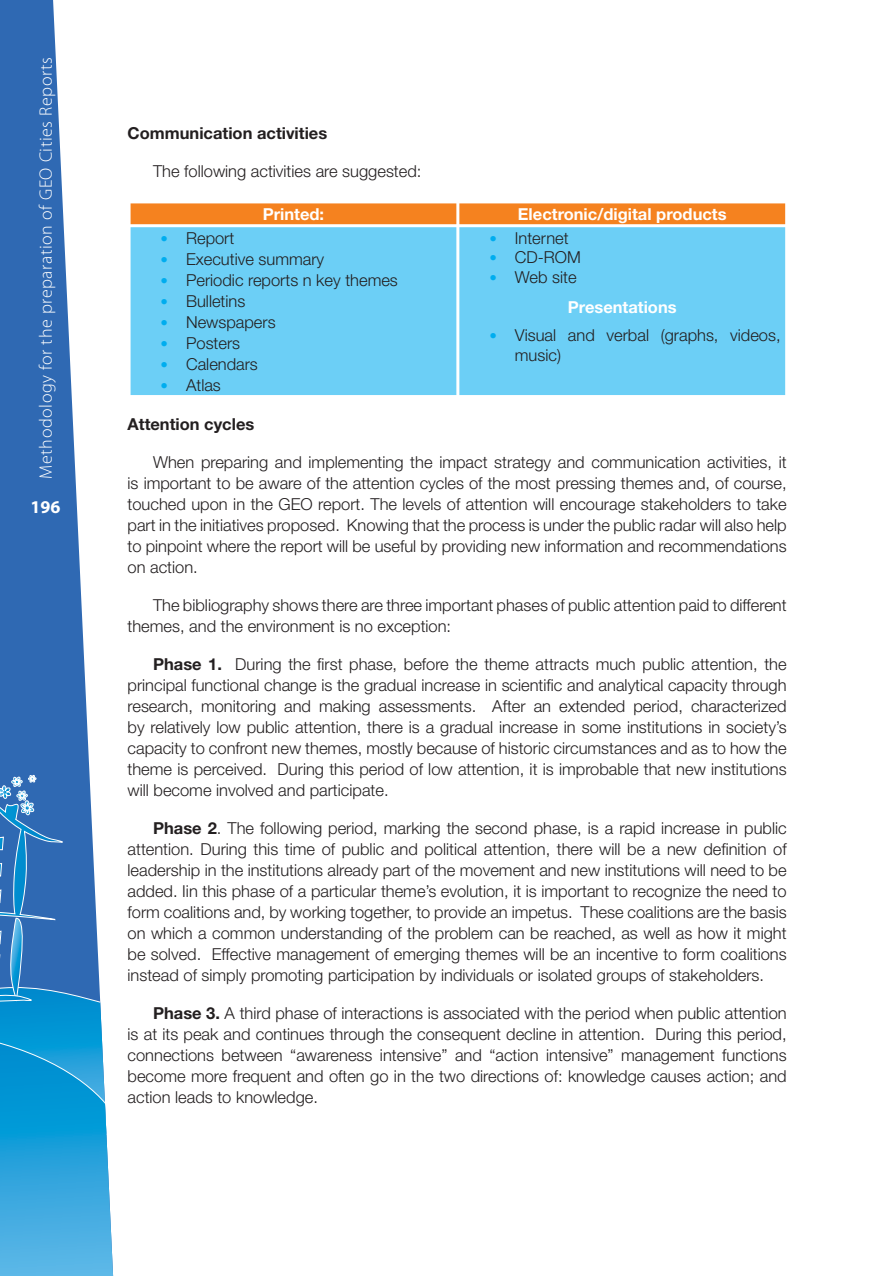
<style>
.page{position:relative;width:893px;height:1276px;background:#fff}
.page>*{position:absolute;margin:0;border:0;box-sizing:border-box;transform-origin:0 0}
.t1{font:300 18px "Myriad Pro";letter-spacing:.03em;color:#fff}
.t2{font:700 18px "Myriad Pro";color:#fff}
.t3{font:300 16.5px/21px "Helvetica Neue LT Std";color:#231f20;text-align:justify}
.t4{font:700 16.5px/29.5px "Helvetica Neue LT Std";color:#fff}
.t5{font:700 16.5px "Helvetica Neue LT Std";color:#231f20}
.s1{font-size:15px;color:#00adef}
.s2{font-weight:300;font-size:15px;color:#00adef}
.s3{font-weight:300;color:#231f20}
.s4{font-weight:700}
</style>
<div class="page">
<svg style="left:0;top:0;width:90px;height:775px;fill:#2f69b3"></svg>
<svg style="left:0;top:775px;width:114px;height:501px;background:#419ad2"></svg>
<div style="left:131px;top:203px;width:654px;height:21px;background:#f5821f"></div>
<div style="left:131px;top:227px;width:654px;height:168px;background:#6ccff6"></div>
<hr style="left:456px;top:203px;width:3px;height:21px;background:#fff">
<hr style="left:456px;top:227px;width:3px;height:168px;background:#fff">
<p class="t1" style="left:39px;top:478px;width:423px;rotate:-90deg">Methodology for the preparation of GEO Cities Reports</p>
<p class="t2" style="left:30px;top:500px;width:31px">196</p>
<p class="t5" style="left:128px;top:128px;width:201px">Communication activities</p>
<p class="t3" style="left:153px;top:163px;width:270px">The following activities are suggested:</p>
<p class="t4" style="left:263px;top:201px;width:63px">Printed:</p>
<p class="t4" style="left:518px;top:201px;width:210px">Electronic/digital products</p>
<p class="t3" style="left:161px;top:229px;width:75px"><span class="s1">•</span> Report</p>
<p class="t3" style="left:161px;top:250px;width:165px"><span class="s1">•</span> Executive summary</p>
<p class="t3" style="left:161px;top:271px;width:239px"><span class="s1">•</span> Periodic reports n key themes</p>
<p class="t3" style="left:161px;top:292px;width:86px"><span class="s1">•</span> Bulletins</p>
<p class="t3" style="left:161px;top:313px;width:117px"><span class="s1">•</span> Newspapers</p>
<p class="t3" style="left:161px;top:334px;width:81px"><span class="s1">•</span> Posters</p>
<p class="t3" style="left:161px;top:355px;width:99px"><span class="s1">•</span> Calendars</p>
<p class="t3" style="left:161px;top:376px;width:62px"><span class="s1">•</span> Atlas</p>
<p class="t3" style="left:489px;top:229px;width:81px"><span class="s1">•</span> Internet</p>
<p class="t3" style="left:489px;top:249px;width:93px"><span class="s1">•</span> CD-ROM</p>
<p class="t4" style="left:568px;top:264px;width:110px;text-indent:-78px"><span class="s2">•</span> <span class="s3">Web site<br></span>Presentations</p>
<p class="t3" style="left:515px;top:327px;width:267px;line-height:19.8px;text-indent:-26px"><span class="s1">•</span> Visual and verbal (graphs, videos, music)</p>
<p class="t5" style="left:128px;top:418px;width:128px">Attention cycles</p>
<p class="t3" style="left:128px;top:454px;width:661px;text-indent:26px">When preparing and implementing the impact strategy and communication activities, it is important to be aware of the attention cycles of the most pressing themes and, of course, touched upon in the GEO report. The levels of attention will encourage stakeholders to take part in the initiatives proposed. Knowing that the process is under the public radar will also help to pinpoint where the report will be useful by providing new information and recommendations on action.</p>
<p class="t3" style="left:128px;top:597px;width:661px;text-indent:26px">The bibliography shows there are three important phases of public attention paid to different themes, and the environment is no exception:</p>
<p class="t3" style="left:128px;top:656px;width:661px;text-indent:26px"><span class="s4">Phase 1.</span> During the first phase, before the theme attracts much public attention, the principal functional change is the gradual increase in scientific and analytical capacity through research, monitoring and making assessments. After an extended period, characterized by relatively low public attention, there is a gradual increase in some institutions in society’s capacity to confront new themes, mostly because of historic circumstances and as to how the theme is perceived. During this period of low attention, it is improbable that new institutions will become involved and participate.</p>
<p class="t3" style="left:128px;top:820px;width:661px;text-indent:26px"><span class="s4">Phase 2</span>. The following period, marking the second phase, is a rapid increase in public attention. During this time of public and political attention, there will be a new definition of leadership in the institutions already part of the movement and new institutions will need to be added. Iin this phase of a particular theme’s evolution, it is important to recognize the need to form coalitions and, by working together, to provide an impetus. These coalitions are the basis on which a common understanding of the problem can be reached, as well as how it might be solved. Effective management of emerging themes will be an incentive to form coalitions instead of simply promoting participation by individuals or isolated groups of stakeholders.</p>
<p class="t3" style="left:128px;top:1005px;width:661px;text-indent:26px"><span class="s4">Phase 3.</span> A third phase of interactions is associated with the period when public attention is at its peak and continues through the consequent decline in attention. During this period, connections between “awareness intensive” and “action intensive” management functions become more frequent and often go in the two directions of: knowledge causes action; and action leads to knowledge.</p>
</div>
